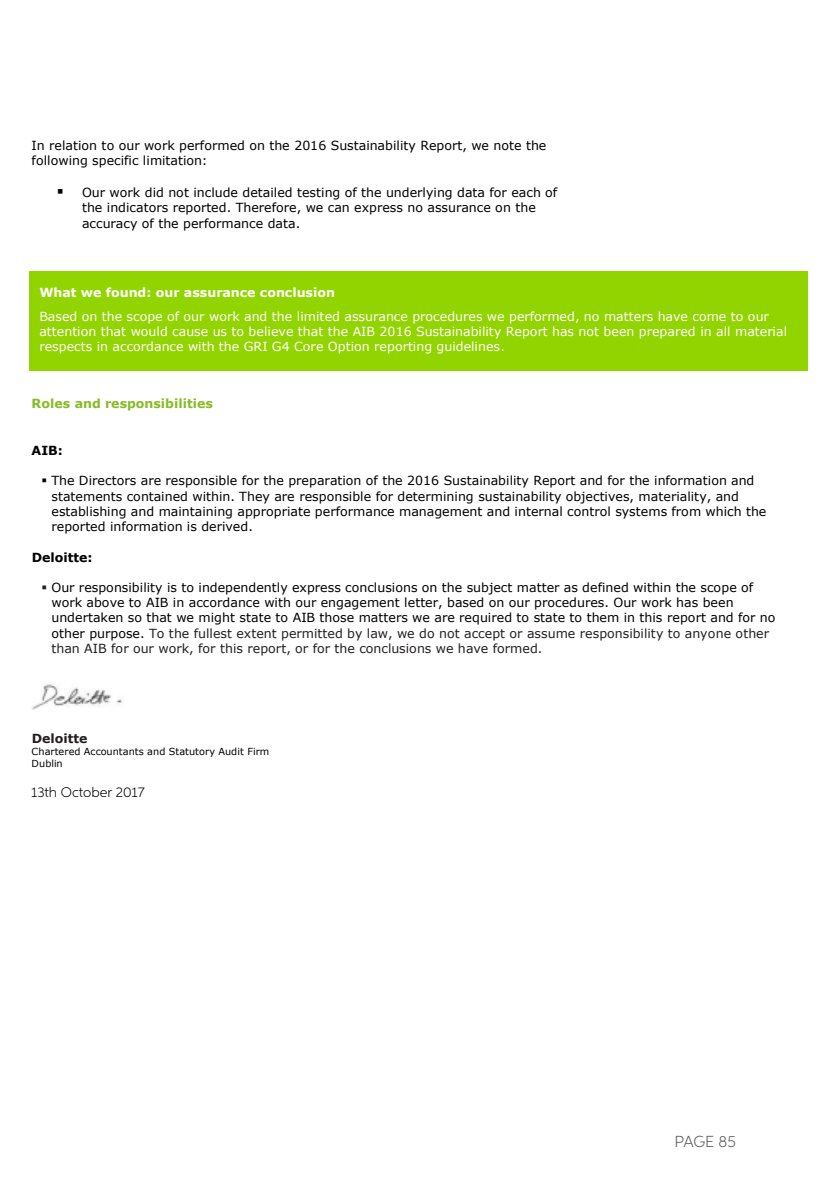
<style>
.page{position:relative;width:840px;height:1191px;background:#fff}
.page>*{position:absolute;margin:0;border:0;box-sizing:border-box;transform-origin:0 0}
.t1{font:300 16px "Aspira";letter-spacing:-.01em;color:#58595b}
.t2{font:300 14px "Aspira";color:#000}
.t3{font:12.6px/15.2px "Verdana";color:#000}
.t4{font:12.6px/15.2px "Verdana";color:#fff}
.t5{font:700 12.6px "Verdana";color:#fff}
.t6{font:700 12.6px "Verdana";color:#86bc25}
.t7{font:700 12.6px "Verdana";color:#000}
.t8{font:12.6px "Verdana";letter-spacing:.005em;color:#231f20}
.t9{font:700 12.6px "Verdana";color:#231f20}
.t10{font:9.6px/11.8px "Verdana";letter-spacing:.005em;color:#000}
.s1{color:#231f20}
</style>
<div class="page">
<img style="left:32px;top:684px;width:91px;height:26px">
<div style="left:29px;top:271px;width:778px;height:100px;background:#92d400"></div>
<p class="t3" style="left:32px;top:138px;width:516px">In relation to our work performed on the 2016 Sustainability Report, we note the following specific limitation:</p>
<p class="t3" style="left:82px;top:185px;width:476px;text-indent:-25px">▪ Our work did not include detailed testing of the underlying data for each of the indicators reported. Therefore, we can express no assurance on the accuracy of the performance data.</p>
<p class="t5" style="left:39px;top:284px;width:297px">What we found: our assurance conclusion</p>
<p class="t4" style="left:39px;top:308px;width:748px">Based on the scope of our work and the limited assurance procedures we performed, no matters have come to our attention that would cause us to believe that the AIB 2016 Sustainability Report has not been prepared in all material respects in accordance with the GRI G4 Core Option reporting guidelines.</p>
<p class="t6" style="left:32px;top:394px;width:182px">Roles and responsibilities</p>
<p class="t7" style="left:32px;top:441px;width:33px">AIB:</p>
<p class="t3" style="left:51px;top:473px;width:716px;text-indent:-10px">▪ The Directors are responsible for the preparation of the 2016 Sustainability Report and for the information and statements contained within. They are responsible for determining sustainability objectives, materiality, and establishing and maintaining appropriate performance management and internal control systems from which the reported information is derived.</p>
<p class="t7" style="left:32px;top:548px;width:62px">Deloitte:</p>
<p class="t3" style="left:51px;top:580px;width:725px;text-indent:-10px"><span class="s1">▪</span> Our responsibility is to independently express conclusions on the subject matter as defined within the scope of work above to AIB in accordance with our engagement letter, based on our procedures. Our work has been undertaken so that we might state to AIB those matters we are required to state to them in this report and for no other purpose. <span class="s1">To the fullest extent permitted by law, we do not accept or assume responsibility to anyone other than AIB for our work, for this report, or for the conclusions we have formed.</span></p>
<p class="t9" style="left:32px;top:729px;width:57px">Deloitte</p>
<p class="t10" style="left:32px;top:745px;width:239px">Chartered Accountants and Statutory Audit Firm<br>Dublin</p>
<p class="t8" style="left:32px;top:783px;width:108px">12 October 2017</p>
<p class="t2" style="left:31px;top:783px;width:115px">13th October 2017</p>
<p class="t1" style="left:674px;top:1132px;width:63px">PAGE 85</p>
</div>
